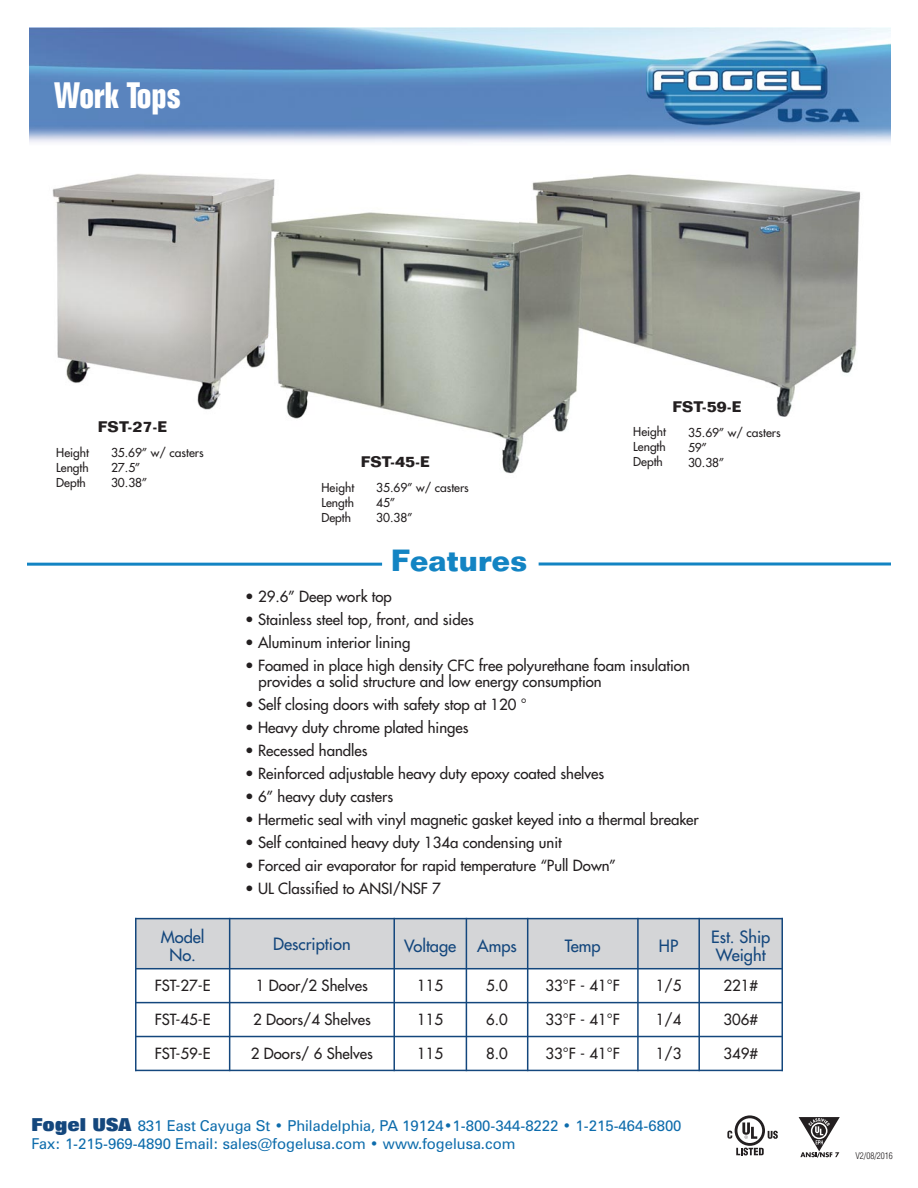
<style>
.page{position:relative;width:918px;height:1188px;background:#fff}
.page>*{position:absolute;margin:0;border:0;box-sizing:border-box;transform-origin:0 0}
.t1{font:700 condensed 36px "Folio";color:#fff}
.t2{font:700 30px "Folio";color:#1384c3}
.t3{font:16.5px/18px "Futura";color:#14477d;text-align:center}
.t4{font:15px/16.5px "Futura";color:#231f20}
.t5{font:15px/18.6px "Zurich BT";color:#0d6cac}
.t6{font:700 15px "Folio";color:#231f20}
.t7{font:12px/15px "Futura";color:#231f20;text-align:justify}
.t8{font:300 condensed 9px "Helvetica";color:#231f20}
.s1{font-family:"Folio";font-weight:800;font-size:18px;color:#14477d}
</style>
<div class="page">
<img style="left:532px;top:174px;width:329px;height:243px">
<img style="left:52px;top:174px;width:223px;height:236px">
<img style="left:268px;top:196px;width:325px;height:278px">
<img style="left:29px;top:27px;width:862px;height:116px">
<div style="left:135px;top:918px;width:95px;height:51px;background:#d4d5d7"></div>
<div style="left:230px;top:918px;width:164px;height:51px;background:#d4d5d7"></div>
<div style="left:394px;top:918px;width:72px;height:51px;background:#d4d5d7"></div>
<div style="left:466px;top:918px;width:62px;height:51px;background:#d4d5d7"></div>
<div style="left:528px;top:918px;width:110px;height:51px;background:#d4d5d7"></div>
<div style="left:638px;top:918px;width:61px;height:51px;background:#d4d5d7"></div>
<div style="left:699px;top:918px;width:84px;height:51px;background:#d4d5d7"></div>
<hr style="left:135px;top:918px;width:1px;height:153px;background:#14477d">
<hr style="left:229px;top:918px;width:1px;height:153px;background:#14477d">
<hr style="left:393px;top:918px;width:2px;height:153px;background:#14477d">
<hr style="left:466px;top:918px;width:1px;height:153px;background:#14477d">
<hr style="left:527px;top:918px;width:1px;height:153px;background:#14477d">
<hr style="left:637px;top:918px;width:2px;height:153px;background:#14477d">
<hr style="left:698px;top:918px;width:2px;height:153px;background:#14477d">
<hr style="left:782px;top:918px;width:1px;height:153px;background:#14477d">
<hr style="left:135px;top:918px;width:648px;height:1px;background:#14477d">
<hr style="left:135px;top:968px;width:648px;height:1px;background:#14477d">
<hr style="left:135px;top:1002px;width:648px;height:1px;background:#14477d">
<hr style="left:135px;top:1036px;width:648px;height:1px;background:#14477d">
<hr style="left:135px;top:1070px;width:648px;height:1px;background:#14477d">
<hr style="left:27px;top:563px;width:355px;height:3px;background:#1384c3">
<svg style="left:539px;top:562px;width:352px;height:4px"></svg>
<svg style="left:727px;top:1115px;width:51px;height:40px"></svg>
<svg style="left:799px;top:1117px;width:41px;height:41px"></svg>
<h1 class="t1" style="left:54px;top:82px;width:128px">Work Tops</h1>
<p class="t6" style="left:98px;top:422px;width:71px">FST-27-E</p>
<p class="t7" style="left:56px;top:446px;width:34px">Height Length Depth</p>
<p class="t7" style="left:111px;top:446px;width:94px;text-align:left">35.69” w/ casters<br>27.5”<br>30.38”</p>
<p class="t6" style="left:361px;top:457px;width:71px">FST-45-E</p>
<p class="t7" style="left:321px;top:481px;width:34px">Height Length Depth</p>
<p class="t7" style="left:376px;top:481px;width:94px;text-align:left">35.69” w/ casters<br>45”<br>30.38”</p>
<h2 class="t2" style="left:391px;top:549px;width:138px">Features</h2>
<p class="t6" style="left:672px;top:401px;width:71px">FST-59-E</p>
<p class="t7" style="left:633px;top:425px;width:34px">Height Length Depth</p>
<p class="t7" style="left:688px;top:426px;width:94px;text-align:left">35.69” w/ casters<br>59”<br>30.38”</p>
<p class="t4" style="left:245px;top:589px;width:148px">• 29.6” Deep work top</p>
<p class="t4" style="left:245px;top:612px;width:230px">• Stainless steel top, front, and sides</p>
<p class="t4" style="left:245px;top:635px;width:167px">• Aluminum interior lining</p>
<p class="t4" style="left:259px;top:658px;width:433px;text-indent:-14px">• Foamed in place high density CFC free polyurethane foam insulation provides a solid structure and low energy consumption</p>
<p class="t4" style="left:245px;top:697px;width:283px">• Self closing doors with safety stop at 120 °</p>
<p class="t4" style="left:245px;top:720px;width:225px">• Heavy duty chrome plated hinges</p>
<p class="t4" style="left:245px;top:743px;width:124px">• Recessed handles</p>
<p class="t4" style="left:245px;top:766px;width:361px">• Reinforced adjustable heavy duty epoxy coated shelves</p>
<p class="t4" style="left:245px;top:789px;width:150px">• 6” heavy duty casters</p>
<p class="t4" style="left:245px;top:812px;width:455px">• Hermetic seal with vinyl magnetic gasket keyed into a thermal breaker</p>
<p class="t4" style="left:245px;top:835px;width:318px">• Self contained heavy duty 134a condensing unit</p>
<p class="t4" style="left:245px;top:858px;width:373px">• Forced air evaporator for rapid temperature “Pull Down”</p>
<p class="t4" style="left:245px;top:881px;width:197px">• UL Classified to ANSI/NSF 7</p>
<p class="t3" style="left:161px;top:929px;width:45px">Model<br>No.</p>
<p class="t3" style="left:273px;top:936px;width:79px">Description</p>
<p class="t3" style="left:404px;top:938px;width:54px">Voltage</p>
<p class="t3" style="left:477px;top:938px;width:41px">Amps</p>
<p class="t3" style="left:565px;top:938px;width:37px">Temp</p>
<p class="t3" style="left:659px;top:938px;width:21px">HP</p>
<p class="t3" style="left:711px;top:929px;width:61px;text-align:left">Est. Ship<br>Weight</p>
<p class="t4" style="left:155px;top:979px;width:57px">FST-27-E</p>
<p class="t4" style="left:256px;top:979px;width:113px">1 Door/2 Shelves</p>
<p class="t4" style="left:417px;top:979px;width:28px">115</p>
<p class="t4" style="left:486px;top:979px;width:23px">5.0</p>
<p class="t4" style="left:546px;top:979px;width:76px">33°F - 41°F</p>
<p class="t4" style="left:656px;top:979px;width:27px">1/5</p>
<p class="t4" style="left:723px;top:979px;width:36px">221#</p>
<p class="t4" style="left:155px;top:1013px;width:57px">FST-45-E</p>
<p class="t4" style="left:253px;top:1013px;width:119px">2 Doors/4 Shelves</p>
<p class="t4" style="left:417px;top:1013px;width:28px">115</p>
<p class="t4" style="left:486px;top:1013px;width:23px">6.0</p>
<p class="t4" style="left:546px;top:1013px;width:76px">33°F - 41°F</p>
<p class="t4" style="left:656px;top:1013px;width:27px">1/4</p>
<p class="t4" style="left:723px;top:1013px;width:36px">306#</p>
<p class="t4" style="left:155px;top:1047px;width:57px">FST-59-E</p>
<p class="t4" style="left:251px;top:1047px;width:124px">2 Doors/ 6 Shelves</p>
<p class="t4" style="left:417px;top:1047px;width:28px">115</p>
<p class="t4" style="left:486px;top:1047px;width:23px">8.0</p>
<p class="t4" style="left:546px;top:1047px;width:76px">33°F - 41°F</p>
<p class="t4" style="left:656px;top:1047px;width:27px">1/3</p>
<p class="t4" style="left:723px;top:1047px;width:36px">349#</p>
<p class="t5" style="left:32px;top:1117px;width:652px"><span class="s1">Fogel USA</span> 831 East Cayuga St • Philadelphia, PA 19124•1-800-344-8222 • 1-215-464-6800<br>Fax: 1-215-969-4890 Email: sales@fogelusa.com • www.fogelusa.com</p>
<p class="t8" style="left:855px;top:1153px;width:39px">V2/08/2016</p>
</div>
